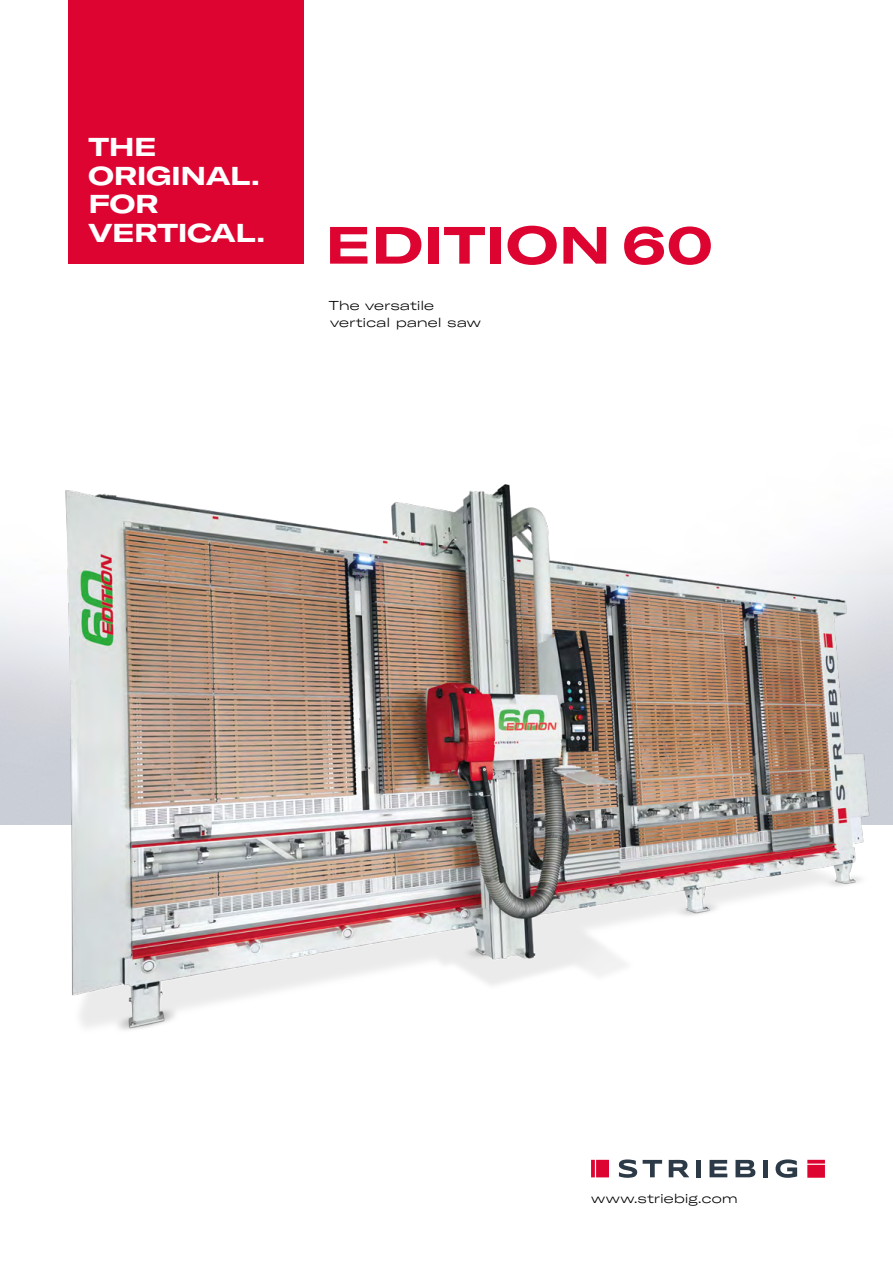
<style>
.page{position:relative;width:893px;height:1263px;background:#fff}
.page>*{position:absolute;margin:0;border:0;box-sizing:border-box;transform-origin:0 0}
.Lauftext{font:700 expanded 51.6px "GT America";letter-spacing:.015em;color:#dd0432}
.t1{font:700 expanded 25.5px "GT America";letter-spacing:-.02em;color:#fff}
.Lauftext-2{font:300 expanded 12.75px "GT America";letter-spacing:-.005em;color:#000}
</style>
<div class="page">
<svg style="left:591px;top:1160px;width:18px;height:17px"></svg>
<svg style="left:807px;top:1160px;width:18px;height:18px"></svg>
<svg style="left:618px;top:1159px;width:44px;height:19px"></svg>
<svg style="left:669px;top:1159px;width:20px;height:18px"></svg>
<div style="left:696px;top:1160px;width:5px;height:17px;background:#2c3946"></div>
<svg style="left:709px;top:1160px;width:18px;height:17px"></svg>
<svg style="left:735px;top:1160px;width:21px;height:17px"></svg>
<div style="left:763px;top:1160px;width:5px;height:17px;background:#2c3946"></div>
<svg style="left:775px;top:1159px;width:22px;height:19px"></svg>
<div style="left:68px;top:0;width:235px;height:264px;background:#dd0432"></div>
<img style="left:0;top:484px;width:893px;height:546px">
<p class="t1" style="left:89px;top:132px;width:69px">THE</p>
<p class="t1" style="left:89px;top:160px;width:173px">ORIGINAL.</p>
<p class="t1" style="left:89px;top:189px;width:72px">FOR</p>
<p class="t1" style="left:89px;top:217px;width:178px">VERTICAL.</p>
<p class="Lauftext" style="left:325px;top:213px;width:389px">EDITION 60</p>
<p class="Lauftext-2" style="left:329px;top:298px;width:107px">The versatile</p>
<p class="Lauftext-2" style="left:330px;top:315px;width:152px">vertical panel saw</p>
<p class="Lauftext-2" style="left:591px;top:1191px;width:148px">www.striebig.com</p>
</div>
